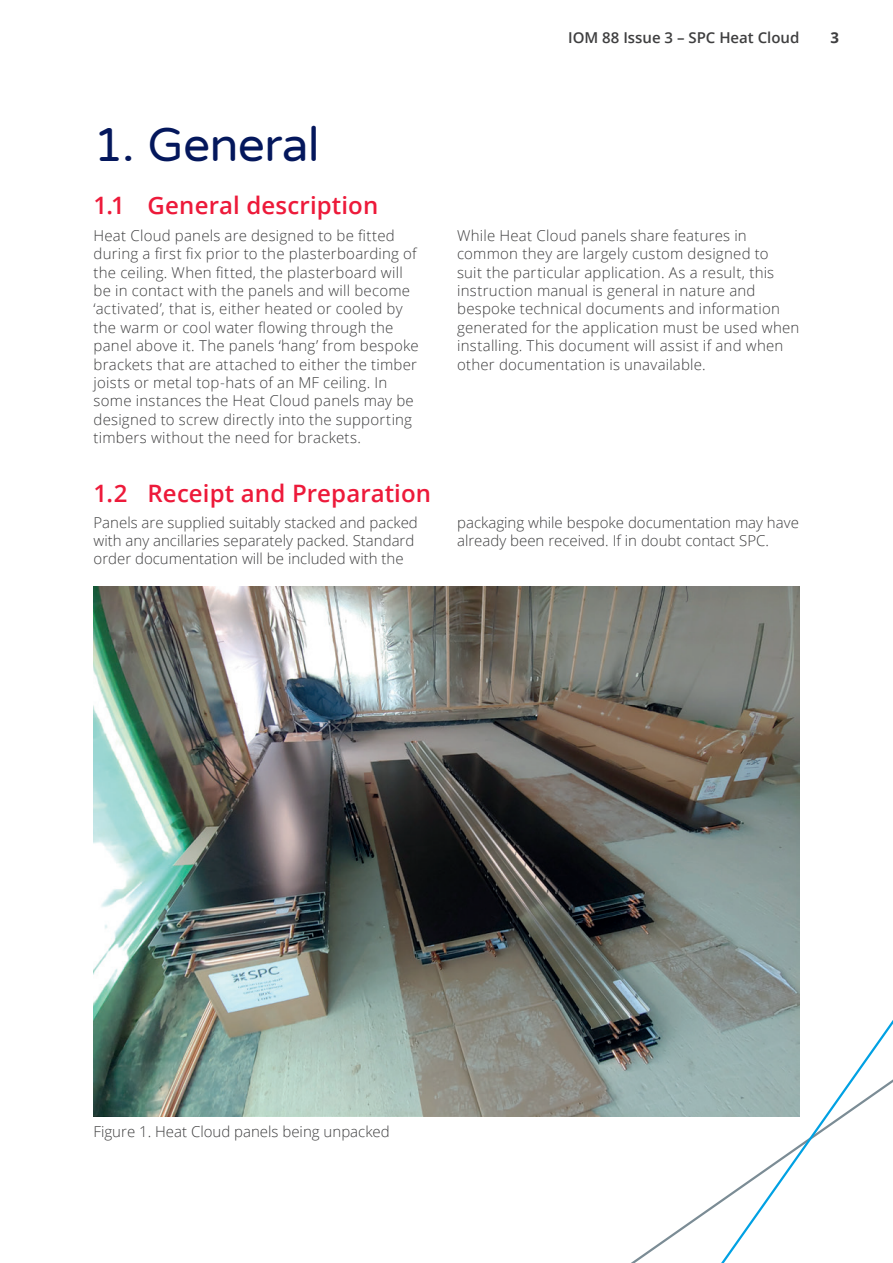
<style>
.page{position:relative;width:893px;height:1263px;background:#fff}
.page>*{position:absolute;margin:0;border:0;box-sizing:border-box;transform-origin:0 0}
.t1{font:48px "Varela Round";letter-spacing:-.02em;color:#04175c}
.t2{font:600 24px "Open Sans";letter-spacing:.005em;color:#ed1a3a}
.t3{font:300 15px/18.3px "Open Sans";letter-spacing:.015em;color:#3e3e3f}
.t4{font:600 15px "Open Sans";color:#3e3e3f}
.t5{font:700 15px "Open Sans";color:#3e3e3f}
</style>
<div class="page">
<img style="left:94px;top:587px;width:705px;height:529px">
<svg style="left:498px;top:991px;width:171px;height:272px"></svg>
<svg style="left:669px;top:873px;width:224px;height:390px"></svg>
<p class="t4" style="left:568px;top:28px;width:233px">IOM 88 Issue 3 – SPC Heat Cloud</p>
<p class="t5" style="left:830px;top:27px;width:10px">3</p>
<h1 class="t1" style="left:94px;top:112px;width:228px">1. General</h1>
<h2 class="t2" style="left:94px;top:189px;width:286px">1.1 General description</h2>
<p class="t3" style="left:94px;top:226px;width:326px">Heat Cloud panels are designed to be fitted during a first fix prior to the plasterboarding of the ceiling. When fitted, the plasterboard will be in contact with the panels and will become ‘activated’, that is, either heated or cooled by the warm or cool water flowing through the panel above it. The panels ‘hang’ from bespoke brackets that are attached to either the timber joists or metal top-hats of an MF ceiling. In some instances the Heat Cloud panels may be designed to screw directly into the supporting timbers without the need for brackets.</p>
<p class="t3" style="left:457px;top:226px;width:344px">While Heat Cloud panels share features in common they are largely custom designed to<br>suit the particular application. As a result, this instruction manual is general in nature and bespoke technical documents and information generated for the application must be used when installing. This document will assist if and when other documentation is unavailable.</p>
<h2 class="t2" style="left:94px;top:477px;width:339px">1.2 Receipt and Preparation</h2>
<p class="t3" style="left:94px;top:513px;width:326px">Panels are supplied suitably stacked and packed with any ancillaries separately packed. Standard order documentation will be included with the</p>
<p class="t3" style="left:457px;top:513px;width:343px">packaging while bespoke documentation may have already been received. If in doubt contact SPC.</p>
<p class="t3" style="left:94px;top:1122px;width:298px">Figure 1. Heat Cloud panels being unpacked</p>
</div>
